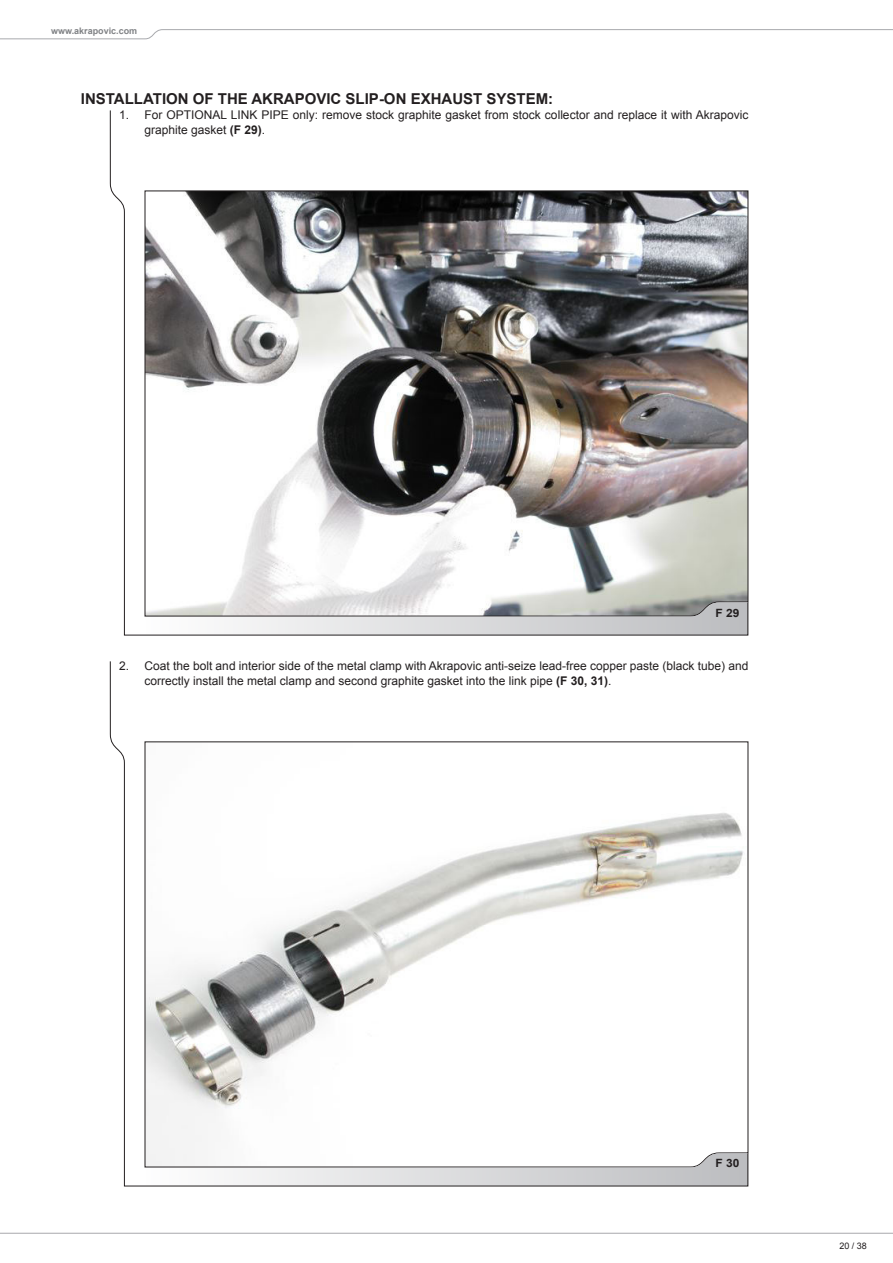
<style>
.page{position:relative;width:893px;height:1263px;background:#fff}
.page>*{position:absolute;margin:0;border:0;box-sizing:border-box;transform-origin:0 0}
.t1{font:700 15px "Arial";color:#231f20}
.t2{font:12px/14.4px "Arial";color:#231f20}
.t3{font:700 11.4px "Arial";color:#231f20;scale:1.05 1}
.t4{font:700 9px "Arial";color:#808285}
.t5{font:9px "Arial";color:#231f20}
.s1{font-weight:700}
</style>
<div class="page">
<svg style="left:0;top:29px;width:893px;height:10px"></svg>
<svg style="left:0;top:1232px;width:893px;height:2px;background:#d3d3d5"></svg>
<img style="left:109px;top:110px;width:640px;height:526px">
<svg style="left:109px;top:661px;width:640px;height:526px"></svg>
<p class="t4" style="left:51px;top:28px;width:88px">www.akrapovic.com</p>
<p class="t1" style="left:81px;top:89px;width:474px">INSTALLATION OF THE AKRAPOVIC SLIP-ON EXHAUST SYSTEM:</p>
<p class="t2" style="left:119px;top:108px;width:12px">1.</p>
<p class="t2" style="left:145px;top:108px;width:605px">For OPTIONAL LINK PIPE only: remove stock graphite gasket from stock collector and replace it with Akrapovic graphite gasket <span class="s1">(F 29)</span>.</p>
<p class="t3" style="left:715px;top:608px;width:24px">F 29</p>
<p class="t2" style="left:119px;top:659px;width:12px">2.</p>
<p class="t2" style="left:145px;top:659px;width:605px">Coat the bolt and interior side of the metal clamp with Akrapovic anti-seize lead-free copper paste (black tube) and correctly install the metal clamp and second graphite gasket into the link pipe <span class="s1">(F 30, 31)</span>.</p>
<p class="t3" style="left:715px;top:1159px;width:24px">F 30</p>
<p class="t5" style="left:839px;top:1240px;width:29px">20 / 38</p>
</div>
